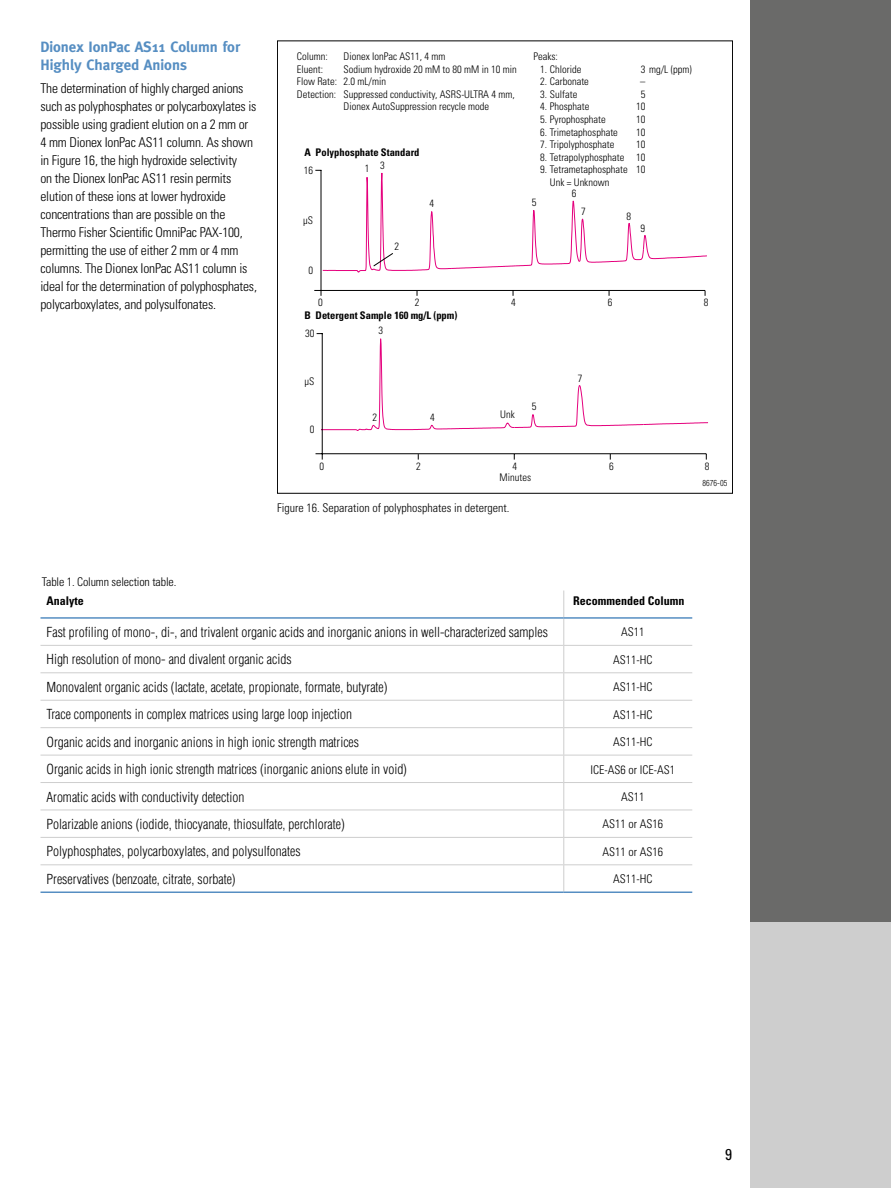
<style>
.page{position:relative;width:891px;height:1188px;background:#fff}
.page>*{position:absolute;margin:0;border:0;box-sizing:border-box;transform-origin:0 0}
.t1{font:condensed 15.75px "Univers";color:#000}
.t2{font:700 15px/18px "Meta";color:#568ec2}
.t3{font:300 condensed 13.5px "Helvetica";color:#000}
.t4{font:300 condensed 13.5px/18px "Univers";letter-spacing:-.015em;color:#000}
.t5{font:300 condensed 12px "Univers";color:#000}
.t6{font:700 condensed 12px "Univers";color:#000}
.t7{font:300 condensed 10.5px/12.6px "Univers";color:#000}
.t8{font:700 condensed 10.5px "Univers";color:#000}
.t9{font:300 condensed 8.25px "Helvetica";color:#000}
</style>
<div class="page">
<div style="left:750px;top:921px;width:141px;height:267px;background:#cecece"></div>
<div style="left:750px;top:0;width:141px;height:921px;background:#6a6a69"></div>
<svg style="left:314px;top:170px;width:392px;height:126px"></svg>
<hr style="left:316px;top:453px;width:390px;height:1px;background:#000">
<hr style="left:322px;top:334px;width:1px;height:126px;background:#000">
<svg style="left:317px;top:333px;width:391px;height:99px"></svg>
<svg style="left:563px;top:591px;width:1px;height:301px"></svg>
<hr style="left:40px;top:892px;width:524px;height:1px;background:#568ec2">
<hr style="left:564px;top:892px;width:128px;height:1px;background:#568ec2">
<hr style="left:40px;top:645px;width:524px;height:1px;background:#cecece">
<hr style="left:564px;top:645px;width:128px;height:1px;background:#cecece">
<hr style="left:40px;top:672px;width:524px;height:1px;background:#cecece">
<hr style="left:564px;top:672px;width:128px;height:1px;background:#cecece">
<hr style="left:40px;top:700px;width:524px;height:1px;background:#cecece">
<hr style="left:564px;top:700px;width:128px;height:1px;background:#cecece">
<hr style="left:40px;top:727px;width:524px;height:1px;background:#cecece">
<hr style="left:564px;top:727px;width:128px;height:1px;background:#cecece">
<hr style="left:40px;top:755px;width:524px;height:1px;background:#cecece">
<hr style="left:564px;top:755px;width:128px;height:1px;background:#cecece">
<hr style="left:40px;top:782px;width:524px;height:1px;background:#cecece">
<hr style="left:564px;top:782px;width:128px;height:1px;background:#cecece">
<hr style="left:40px;top:810px;width:524px;height:1px;background:#cecece">
<hr style="left:564px;top:810px;width:128px;height:1px;background:#cecece">
<hr style="left:40px;top:837px;width:524px;height:1px;background:#cecece">
<hr style="left:564px;top:837px;width:128px;height:1px;background:#cecece">
<hr style="left:40px;top:864px;width:524px;height:1px;background:#cecece">
<hr style="left:564px;top:864px;width:128px;height:1px;background:#cecece">
<hr style="left:40px;top:617px;width:524px;height:2px;background:#568ec2">
<hr style="left:564px;top:617px;width:128px;height:2px;background:#568ec2">
<p class="t2" style="left:40px;top:38px;width:201px">Dionex IonPac AS11 Column for<br>Highly Charged Anions</p>
<p class="t4" style="left:40px;top:79px;width:218px">The determination of highly charged anions such as polyphosphates or polycarboxylates is possible using gradient elution on a 2 mm or 4 mm Dionex IonPac AS11 column. As shown in Figure 16, the high hydroxide selectivity<br>on the Dionex IonPac AS11 resin permits elution of these ions at lower hydroxide concentrations than are possible on the Thermo Fisher Scientific OmniPac PAX-100, permitting the use of either 2 mm or 4 mm columns. The Dionex IonPac AS11 column is ideal for the determination of polyphosphates, polycarboxylates, and polysulfonates.</p>
<p class="t7" style="left:297px;top:50px;width:32px">Column:</p>
<p class="t7" style="left:344px;top:50px;width:104px">Dionex IonPac AS11, 4 mm</p>
<p class="t7" style="left:297px;top:63px;width:28px">Eluent:</p>
<p class="t7" style="left:344px;top:63px;width:175px">Sodium hydroxide 20 mM to 80 mM in 10 min</p>
<p class="t7" style="left:297px;top:75px;width:91px">Flow Rate: 2.0 mL/min</p>
<p class="t7" style="left:297px;top:88px;width:219px">Detection: Suppressed conductivity, ASRS-ULTRA 4 mm,</p>
<p class="t7" style="left:344px;top:100px;width:147px">Dionex AutoSuppression recycle mode</p>
<p class="t8" style="left:305px;top:146px;width:116px">A Polyphosphate Standard</p>
<p class="t7" style="left:304px;top:164px;width:11px">16</p>
<p class="t7" style="left:365px;top:162px;width:6px">1</p>
<p class="t7" style="left:380px;top:159px;width:6px">3</p>
<p class="t7" style="left:533px;top:50px;width:26px">Peaks:</p>
<p class="t7" style="left:540px;top:63px;width:43px">1. Chloride</p>
<p class="t7" style="left:641px;top:63px;width:52px">3 mg/L (ppm)</p>
<p class="t7" style="left:540px;top:75px;width:50px">2. Carbonate</p>
<p class="t7" style="left:640px;top:75px;width:7px">–</p>
<p class="t7" style="left:540px;top:88px;width:39px">3. Sulfate</p>
<p class="t7" style="left:641px;top:88px;width:6px">5</p>
<p class="t7" style="left:540px;top:100px;width:51px">4. Phosphate</p>
<p class="t7" style="left:636px;top:100px;width:11px">10</p>
<p class="t7" style="left:540px;top:113px;width:67px">5. Pyrophosphate</p>
<p class="t7" style="left:636px;top:113px;width:11px">10</p>
<p class="t7" style="left:540px;top:126px;width:79px">6. Trimetaphosphate</p>
<p class="t7" style="left:636px;top:126px;width:11px">10</p>
<p class="t7" style="left:540px;top:138px;width:76px">7. Tripolyphosphate</p>
<p class="t7" style="left:636px;top:138px;width:11px">10</p>
<p class="t7" style="left:540px;top:151px;width:107px">8. Tetrapolyphosphate 10</p>
<p class="t7" style="left:550px;top:163px;width:97px;text-indent:-10px">9. Tetrametaphosphate 10<br>Unk = Unknown</p>
<p class="t7" style="left:572px;top:187px;width:6px">6</p>
<p class="t7" style="left:303px;top:214px;width:11px">µS</p>
<p class="t7" style="left:308px;top:264px;width:6px">0</p>
<p class="t7" style="left:394px;top:240px;width:6px">2</p>
<p class="t7" style="left:429px;top:197px;width:6px">4</p>
<p class="t7" style="left:532px;top:196px;width:6px">5</p>
<p class="t7" style="left:581px;top:205px;width:6px">7</p>
<p class="t7" style="left:626px;top:210px;width:6px">8</p>
<p class="t7" style="left:640px;top:222px;width:6px">9</p>
<p class="t7" style="left:511px;top:296px;width:6px">4</p>
<p class="t7" style="left:704px;top:296px;width:6px">8</p>
<p class="t7" style="left:318px;top:296px;width:6px">0</p>
<p class="t7" style="left:415px;top:296px;width:6px">2</p>
<p class="t7" style="left:608px;top:296px;width:6px">6</p>
<p class="t8" style="left:305px;top:309px;width:154px">B Detergent Sample 160 mg/L (ppm)</p>
<p class="t7" style="left:305px;top:327px;width:11px">30</p>
<p class="t7" style="left:304px;top:375px;width:11px">µS</p>
<p class="t7" style="left:310px;top:423px;width:6px">0</p>
<p class="t7" style="left:379px;top:324px;width:6px">3</p>
<p class="t7" style="left:373px;top:411px;width:6px">2</p>
<p class="t7" style="left:430px;top:411px;width:6px">4</p>
<p class="t7" style="left:500px;top:408px;width:16px">Unk</p>
<p class="t7" style="left:532px;top:400px;width:6px">5</p>
<p class="t7" style="left:578px;top:372px;width:6px">7</p>
<p class="t7" style="left:320px;top:460px;width:6px">0</p>
<p class="t7" style="left:513px;top:460px;width:6px">4</p>
<p class="t7" style="left:705px;top:460px;width:6px">8</p>
<p class="t7" style="left:500px;top:471px;width:33px">Minutes</p>
<p class="t7" style="left:416px;top:460px;width:6px">2</p>
<p class="t7" style="left:609px;top:460px;width:6px">6</p>
<p class="t9" style="left:703px;top:478px;width:26px">8676-05</p>
<p class="t5" style="left:277px;top:500px;width:234px">Figure 16. Separation of polyphosphates in detergent.</p>
<p class="t5" style="left:42px;top:574px;width:136px">Table 1. Column selection table.</p>
<p class="t6" style="left:46px;top:594px;width:39px">Analyte</p>
<p class="t6" style="left:573px;top:594px;width:113px">Recommended Column</p>
<p class="t3" style="left:46px;top:624px;width:503px">Fast profiling of mono-, di-, and trivalent organic acids and inorganic anions in well-characterized samples</p>
<p class="t5" style="left:621px;top:625px;width:25px">AS11</p>
<p class="t3" style="left:46px;top:651px;width:247px">High resolution of mono- and divalent organic acids</p>
<p class="t5" style="left:613px;top:652px;width:41px">AS11-HC</p>
<p class="t3" style="left:46px;top:679px;width:343px">Monovalent organic acids (lactate, acetate, propionate, formate, butyrate)</p>
<p class="t5" style="left:613px;top:680px;width:41px">AS11-HC</p>
<p class="t3" style="left:46px;top:706px;width:307px">Trace components in complex matrices using large loop injection</p>
<p class="t5" style="left:613px;top:707px;width:41px">AS11-HC</p>
<p class="t3" style="left:46px;top:733px;width:314px">Organic acids and inorganic anions in high ionic strength matrices</p>
<p class="t5" style="left:613px;top:735px;width:41px">AS11-HC</p>
<p class="t3" style="left:46px;top:761px;width:362px">Organic acids in high ionic strength matrices (inorganic anions elute in void)</p>
<p class="t5" style="left:590px;top:762px;width:86px">ICE-AS6 or ICE-AS1</p>
<p class="t3" style="left:46px;top:788px;width:199px">Aromatic acids with conductivity detection</p>
<p class="t5" style="left:621px;top:790px;width:25px">AS11</p>
<p class="t3" style="left:46px;top:816px;width:300px">Polarizable anions (iodide, thiocyanate, thiosulfate, perchlorate)</p>
<p class="t5" style="left:602px;top:817px;width:62px">AS11 or AS16</p>
<p class="t3" style="left:46px;top:843px;width:256px">Polyphosphates, polycarboxylates, and polysulfonates</p>
<p class="t5" style="left:602px;top:844px;width:62px">AS11 or AS16</p>
<p class="t3" style="left:46px;top:871px;width:191px">Preservatives (benzoate, citrate, sorbate)</p>
<p class="t5" style="left:613px;top:872px;width:41px">AS11-HC</p>
<p class="t1" style="left:725px;top:1144px;width:8px">9</p>
</div>
